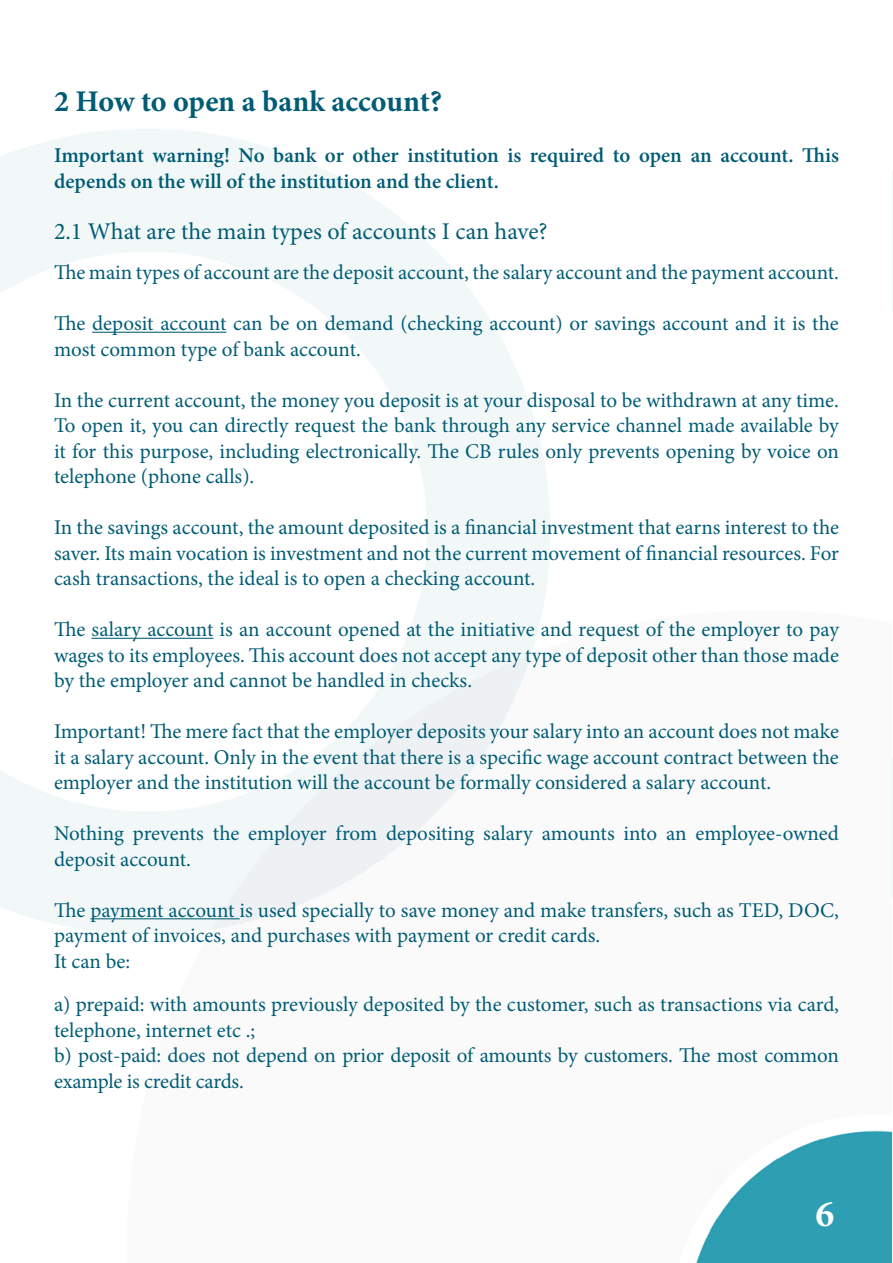
<style>
.page{position:relative;width:893px;height:1263px;background:#fff}
.page>*{position:absolute;margin:0;border:0;box-sizing:border-box;transform-origin:0 0}
.t1{font:700 37.5px "Minion Pro";color:#fff}
.t2{font:700 30px "Minion Pro";letter-spacing:-.005em;color:#005c75}
.t3{font:24px "Minion Pro";letter-spacing:-.005em;color:#005c75}
.t4{font:21px/25.5px "Minion Pro";letter-spacing:-.005em;color:#005c75}
.t5{font:600 21px/25.5px "Minion Pro";color:#005c75}
</style>
<div class="page">
<img style="left:0;top:129px;width:893px;height:1134px">
<hr style="left:92px;top:332px;width:134px;height:1px;background:#005c75">
<hr style="left:92px;top:638px;width:121px;height:1px;background:#005c75">
<hr style="left:90px;top:918px;width:150px;height:1px;background:#005c75">
<h2 class="t2" style="left:54px;top:80px;width:389px">2 How to open a bank account?</h2>
<p class="t5" style="left:54px;top:143px;width:787px">Important warning! No bank or other institution is required to open an account. This depends on the will of the institution and the client.</p>
<p class="t3" style="left:54px;top:215px;width:495px">2.1 What are the main types of accounts I can have?</p>
<p class="t4" style="left:54px;top:260px;width:786px">The main types of account are the deposit account, the salary account and the payment account.</p>
<p class="t4" style="left:54px;top:311px;width:786px">The deposit account can be on demand (checking account) or savings account and it is the most common type of bank account.</p>
<p class="t4" style="left:54px;top:387px;width:786px;text-align:justify">In the current account, the money you deposit is at your disposal to be withdrawn at any time.<br>To open it, you can directly request the bank through any service channel made available by it for this purpose, including electronically. The CB rules only prevents opening by voice on telephone (phone calls).</p>
<p class="t4" style="left:54px;top:515px;width:787px;text-align:justify">In the savings account, the amount deposited is a financial investment that earns interest to the saver. Its main vocation is investment and not the current movement of financial resources. For cash transactions, the ideal is to open a checking account.</p>
<p class="t4" style="left:54px;top:617px;width:786px;text-align:justify">The salary account is an account opened at the initiative and request of the employer to pay wages to its employees. This account does not accept any type of deposit other than those made by the employer and cannot be handled in checks.</p>
<p class="t4" style="left:54px;top:719px;width:786px;text-align:justify">Important! The mere fact that the employer deposits your salary into an account does not make it a salary account. Only in the event that there is a specific wage account contract between the employer and the institution will the account be formally considered a salary account.</p>
<p class="t4" style="left:54px;top:821px;width:786px">Nothing prevents the employer from depositing salary amounts into an employee-owned deposit account.</p>
<p class="t4" style="left:54px;top:897px;width:786px">The payment account is used specially to save money and make transfers, such as TED, DOC, payment of invoices, and purchases with payment or credit cards.<br>It can be:</p>
<p class="t4" style="left:54px;top:992px;width:787px">a) prepaid: with amounts previously deposited by the customer, such as transactions via card, telephone, internet etc .;<br>b) post-paid: does not depend on prior deposit of amounts by customers. The most common example is credit cards.</p>
<h1 class="t1" style="left:815px;top:1188px;width:20px">6</h1>
</div>
